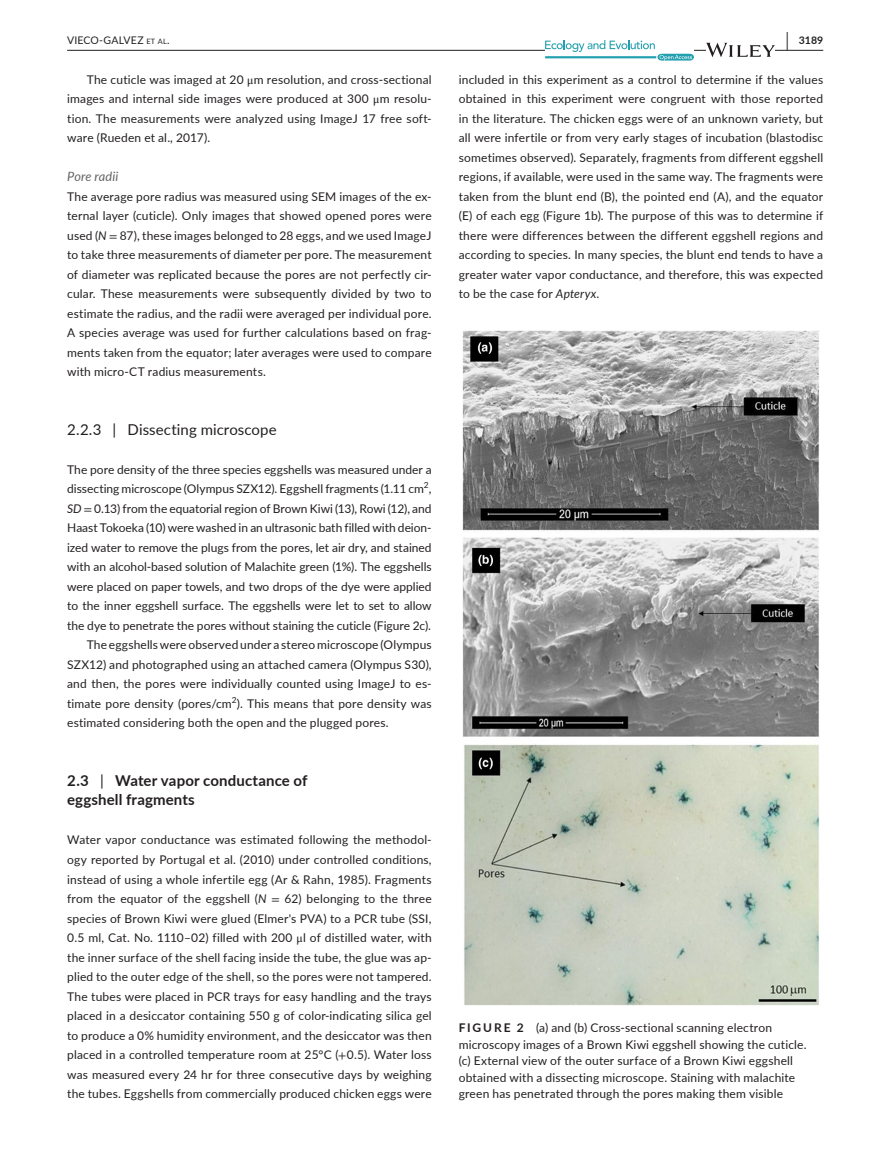
<style>
.page{position:relative;width:893px;height:1174px;background:#fff}
.page>*{position:absolute;margin:0;border:0;box-sizing:border-box;transform-origin:0 0}
.t1{font:700 19.5px "Lato";color:#231f20;scale:.48 1}
.t2{font:700 15px/19.5px "Lato";letter-spacing:.01em;color:#231f20}
.t3{font:15px "Lato";letter-spacing:.005em;color:#231f20}
.t4{font:italic 12.75px "Lato";letter-spacing:.01em;color:#636366}
.t5{font:12px/19.5px "Lato";letter-spacing:.01em;color:#231f20;text-align:justify}
.t6{font:10.5px "Lato";letter-spacing:.025em;color:#231f20}
.t7{font:700 10.5px "Lato";color:#231f20}
.t8{font:8.4px "Lato";color:#231f20}
.s1{font-size:7.35px}
.s2{font-family:"STIX"}
.s3{font-style:italic}
.s4{font-weight:400}
.s5{font-weight:700}
</style>
<div class="page">
<hr style="left:67px;top:50px;width:756px;height:1px;background:#231f20">
<svg style="left:545px;top:40px;width:149px;height:21px"></svg>
<svg style="left:706px;top:43px;width:69px;height:14px"></svg>
<img style="left:462px;top:330px;width:357px;height:675px">
<h1 class="t1" style="left:786px;top:25px;width:7px">|</h1>
<p class="t6" style="left:67px;top:33px;width:104px">VIECO-GALVEZ <span class="s1">et al</span>.</p>
<p class="t7" style="left:799px;top:33px;width:26px">3189</p>
<p class="t5" style="left:67px;top:69px;width:366px;text-indent:20px">The cuticle was imaged at 20 <span class="s2">μ</span>m resolution, and cross-sectional images and internal side images were produced at 300 <span class="s2">μ</span>m resolu&shy;tion. The measurements were analyzed using ImageJ 17 free soft&shy;ware (Rueden et al., 2017).</p>
<p class="t4" style="left:67px;top:167px;width:53px">Pore radii</p>
<p class="t5" style="left:67px;top:186px;width:366px">The average pore radius was measured using SEM images of the ex&shy;ternal layer (cuticle). Only images that showed opened pores were used (<span class="s3">N</span> <span class="s2">=</span> 87), these images belonged to 28 eggs, and we used ImageJ to take three measurements of diameter per pore. The measurement of diameter was replicated because the pores are not perfectly cir&shy;cular. These measurements were subsequently divided by two to estimate the radius, and the radii were averaged per individual pore.<br>A species average was used for further calculations based on frag&shy;ments taken from the equator; later averages were used to compare with micro-CT radius measurements.</p>
<p class="t5" style="left:459px;top:69px;width:366px">included in this experiment as a control to determine if the values obtained in this experiment were congruent with those reported in the literature. The chicken eggs were of an unknown variety, but all were infertile or from very early stages of incubation (blastodisc sometimes observed). Separately, fragments from different eggshell regions, if available, were used in the same way. The fragments were taken from the blunt end (B), the pointed end (A), and the equator (E) of each egg (Figure 1b). The purpose of this was to determine if there were differences between the different eggshell regions and according to species. In many species, the blunt end tends to have a greater water vapor conductance, and therefore, this was expected to be the case for <span class="s3">Apteryx</span>.</p>
<p class="t3" style="left:67px;top:418px;width:211px">2.2.3 | Dissecting microscope</p>
<p class="t5" style="left:67px;top:459px;width:366px">The pore density of the three species eggshells was measured under a dissecting microscope (Olympus SZX12). Eggshell fragments (1.11 cm ,</p>
<p class="t8" style="left:424px;top:479px;width:6px">2</p>
<p class="t5" style="left:67px;top:498px;width:366px;text-align:right"><span class="s3">SD</span> <span class="s2">=</span> 0.13) from the equatorial region of Brown Kiwi (13), Rowi (12), and Haast Tokoeka (10) were washed in an ultrasonic bath filled with deion&shy;ized water to remove the plugs from the pores, let air dry, and stained with an alcohol-based solution of Malachite green (1%). The eggshells were placed on paper towels, and two drops of the dye were applied to the inner eggshell surface. The eggshells were let to set to allow the dye to penetrate the pores without staining the cuticle (Figure 2c).<br>The eggshells were observed under a stereo microscope (Olympus SZX12) and photographed using an attached camera (Olympus S30), and then, the pores were individually counted using ImageJ to es&shy;timate pore density (pores/cm ). This means that pore density was</p>
<p class="t8" style="left:232px;top:693px;width:6px">2</p>
<p class="t5" style="left:67px;top:713px;width:323px">estimated considering both the open and the plugged pores.</p>
<p class="t2" style="left:67px;top:770px;width:242px">2.3 <span class="s4">|</span> Water vapor conductance of eggshell fragments</p>
<p class="t5" style="left:67px;top:830px;width:366px">Water vapor conductance was estimated following the methodol&shy;ogy reported by Portugal et al. (2010) under controlled conditions, instead of using a whole infertile egg (Ar &amp; Rahn, 1985). Fragments from the equator of the eggshell (<span class="s3">N</span> <span class="s2">=</span> 62) belonging to the three species of Brown Kiwi were glued (Elmer's PVA) to a PCR tube (SSI, 0.5 ml, Cat. No. 1110–02) filled with 200 <span class="s2">μ</span>l of distilled water, with the inner surface of the shell facing inside the tube, the glue was ap&shy;plied to the outer edge of the shell, so the pores were not tampered.<br>The tubes were placed in PCR trays for easy handling and the trays placed in a desiccator containing 550 g of color-indicating silica gel to produce a 0% humidity environment, and the desiccator was then placed in a controlled temperature room at 25°C (<span class="s2">+</span>0.5). Water loss was measured every 24 hr for three consecutive days by weighing the tubes. Eggshells from commercially produced chicken eggs were</p>
<p class="t5" style="left:459px;top:1019px;width:349px;line-height:16.5px;text-align:left"><span class="s5">FIGURE 2</span> (a) and (b) Cross-sectional scanning electron microscopy images of a Brown Kiwi eggshell showing the cuticle. (c) External view of the outer surface of a Brown Kiwi eggshell obtained with a dissecting microscope. Staining with malachite green has penetrated through the pores making them visible</p>
</div>
